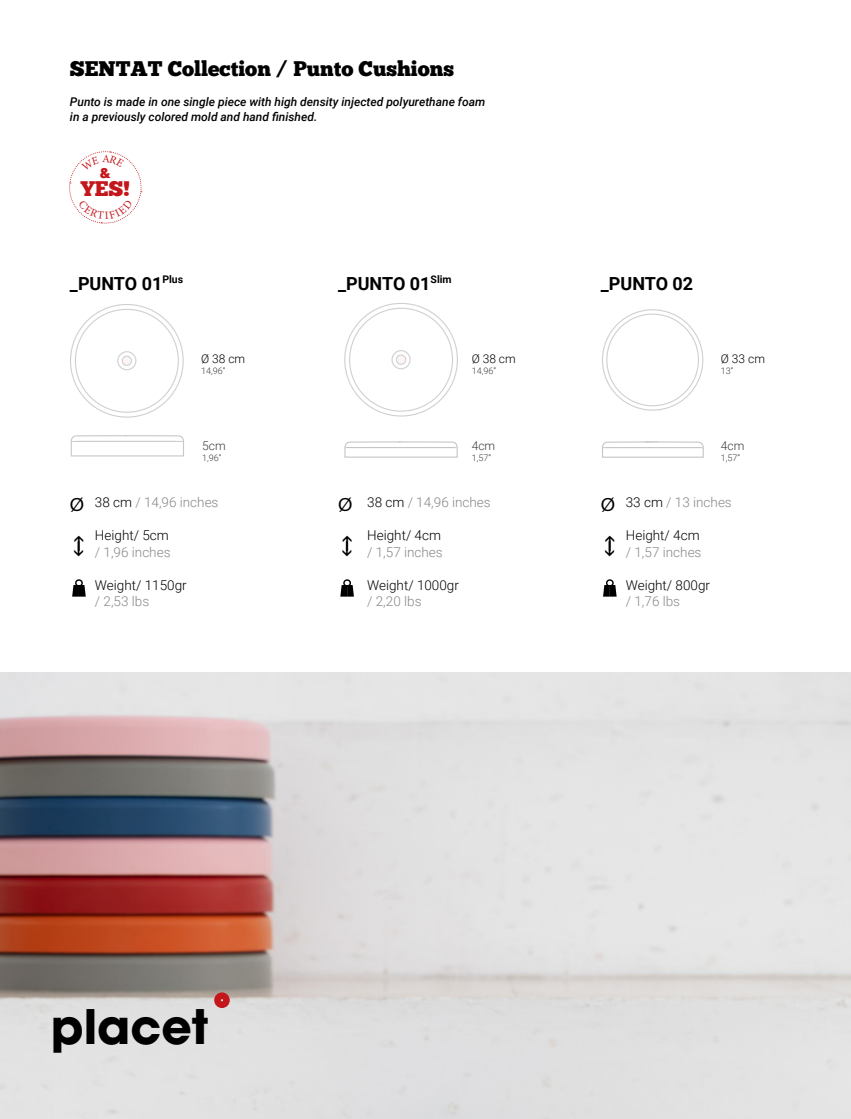
<style>
.page{position:relative;width:851px;height:1119px;background:#fff}
.page>*{position:absolute;margin:0;border:0;box-sizing:border-box;transform-origin:0 0}
.t1{font:700 47.25px "Avant Garde LT";color:#000}
.t2{font:21px "Chunk Five Ex";color:#000}
.t3{font:21px "Chunk Five Ex";color:#c3171c}
.t4{font:700 18px "Roboto";color:#000}
.t5{font:18px "Lato";color:#000}
.t6{font:15px "Chunk Five Ex";color:#c3171c}
.t7{font:300 13.5px "Roboto";color:#878787}
.t8{font:300 13.5px "Roboto";color:#000}
.t9{font:italic 500 12px/15px "Roboto";color:#000}
.t10{font:300 12px "Roboto";color:#000}
.t11{font:300 12px "Roboto";color:#3c3c3b}
.t12{font:300 9px "Roboto";color:#3c3c3b}
.s1{color:#000}
</style>
<div class="page">
<img style="left:0;top:672px;width:850px;height:446px">
<svg style="left:603px;top:585px;width:13px;height:11px"></svg>
<div style="left:606px;top:579px;width:7px;height:7px;border:1px solid #000;border-radius:50%"></div>
<svg style="left:340px;top:585px;width:14px;height:11px"></svg>
<div style="left:343px;top:579px;width:8px;height:7px;border:1px solid #000;border-radius:50%"></div>
<svg style="left:72px;top:585px;width:14px;height:11px"></svg>
<div style="left:75px;top:579px;width:8px;height:7px;border:1px solid #000;border-radius:50%"></div>
<div style="left:71px;top:440px;width:113px;height:16px;background:#fff;border:1px solid #c8c8c8"></div>
<svg style="left:70px;top:435px;width:114px;height:7px"></svg>
<div style="left:117px;top:351px;width:19px;height:19px;border:1px solid #d0d0d0;border-radius:50%"></div>
<div style="left:122px;top:356px;width:9px;height:9px;background:#fcf5f2;border-radius:50%"></div>
<div style="left:122px;top:355px;width:10px;height:11px;border:1px solid #d0d0d0;border-radius:50%"></div>
<div style="left:344px;top:447px;width:113px;height:10px;background:#fff;border:1px solid #c6c6c6"></div>
<svg style="left:344px;top:441px;width:114px;height:7px"></svg>
<div style="left:391px;top:350px;width:19px;height:19px;border:1px solid #d0d0d0;border-radius:50%"></div>
<div style="left:396px;top:355px;width:9px;height:9px;background:#fcf5f2;border-radius:50%"></div>
<div style="left:396px;top:354px;width:10px;height:11px;border:1px solid #d0d0d0;border-radius:50%"></div>
<div style="left:602px;top:447px;width:101px;height:10px;background:#fff;border:1px solid #c6c6c6"></div>
<svg style="left:602px;top:441px;width:102px;height:7px"></svg>
<svg style="left:214px;top:992px;width:16px;height:15px"></svg>
<svg style="left:69px;top:151px;width:73px;height:73px"></svg>
<h2 class="t2" style="left:70px;top:53px;width:385px">SENTAT Collection / Punto Cushions</h2>
<p class="t9" style="left:70px;top:94px;width:417px">Punto is made in one single piece with high density injected polyurethane foam in a previously colored mold and hand finished.</p>
<p class="t6" style="left:100px;top:161px;width:13px">&amp;</p>
<h2 class="t3" style="left:81px;top:173px;width:51px">YES!</h2>
<h3 class="t4" style="left:70px;top:271px;width:115px">_PUNTO 01<sup>Plus</sup></h3>
<h3 class="t4" style="left:338px;top:271px;width:115px">_PUNTO 01<sup>Slim</sup></h3>
<h3 class="t4" style="left:600px;top:271px;width:94px">_PUNTO 02</h3>
<p class="t10" style="left:201px;top:350px;width:46px">Ø 38 cm</p>
<p class="t12" style="left:201px;top:364px;width:26px">14,96”</p>
<p class="t10" style="left:471px;top:350px;width:46px">Ø 38 cm</p>
<p class="t12" style="left:471px;top:364px;width:26px">14,96”</p>
<p class="t10" style="left:720px;top:350px;width:46px">Ø 33 cm</p>
<p class="t12" style="left:720px;top:364px;width:14px">13”</p>
<p class="t11" style="left:202px;top:437px;width:25px">5cm</p>
<p class="t12" style="left:202px;top:451px;width:21px">1,96”</p>
<p class="t11" style="left:471px;top:437px;width:25px">4cm</p>
<p class="t12" style="left:471px;top:451px;width:21px">1,57”</p>
<p class="t11" style="left:720px;top:437px;width:25px">4cm</p>
<p class="t12" style="left:720px;top:451px;width:21px">1,57”</p>
<h3 class="t5" style="left:70px;top:495px;width:16px">Ø</h3>
<p class="t7" style="left:95px;top:493px;width:125px"><span class="s1">38 cm</span> / 14,96 inches</p>
<p class="t8" style="left:95px;top:526px;width:75px">Height/ 5cm</p>
<p class="t7" style="left:95px;top:542px;width:77px">/ 1,96 inches</p>
<p class="t8" style="left:95px;top:575px;width:93px">Weight/ 1150gr</p>
<p class="t7" style="left:95px;top:592px;width:56px">/ 2,53 lbs</p>
<h3 class="t5" style="left:338px;top:495px;width:16px">Ø</h3>
<p class="t7" style="left:367px;top:493px;width:125px"><span class="s1">38 cm</span> / 14,96 inches</p>
<p class="t8" style="left:367px;top:526px;width:75px">Height/ 4cm</p>
<p class="t7" style="left:367px;top:542px;width:77px">/ 1,57 inches</p>
<p class="t8" style="left:367px;top:575px;width:93px">Weight/ 1000gr</p>
<p class="t7" style="left:367px;top:592px;width:56px">/ 2,20 lbs</p>
<h3 class="t5" style="left:600px;top:495px;width:16px">Ø</h3>
<p class="t7" style="left:625px;top:493px;width:107px"><span class="s1">33 cm</span> / 13 inches</p>
<p class="t8" style="left:625px;top:526px;width:75px">Height/ 4cm</p>
<p class="t7" style="left:625px;top:542px;width:77px">/ 1,57 inches</p>
<p class="t8" style="left:625px;top:575px;width:86px">Weight/ 800gr</p>
<p class="t7" style="left:625px;top:592px;width:56px">/ 1,76 lbs</p>
<h1 class="t1" style="left:51px;top:995px;width:159px">placet</h1>
</div>
